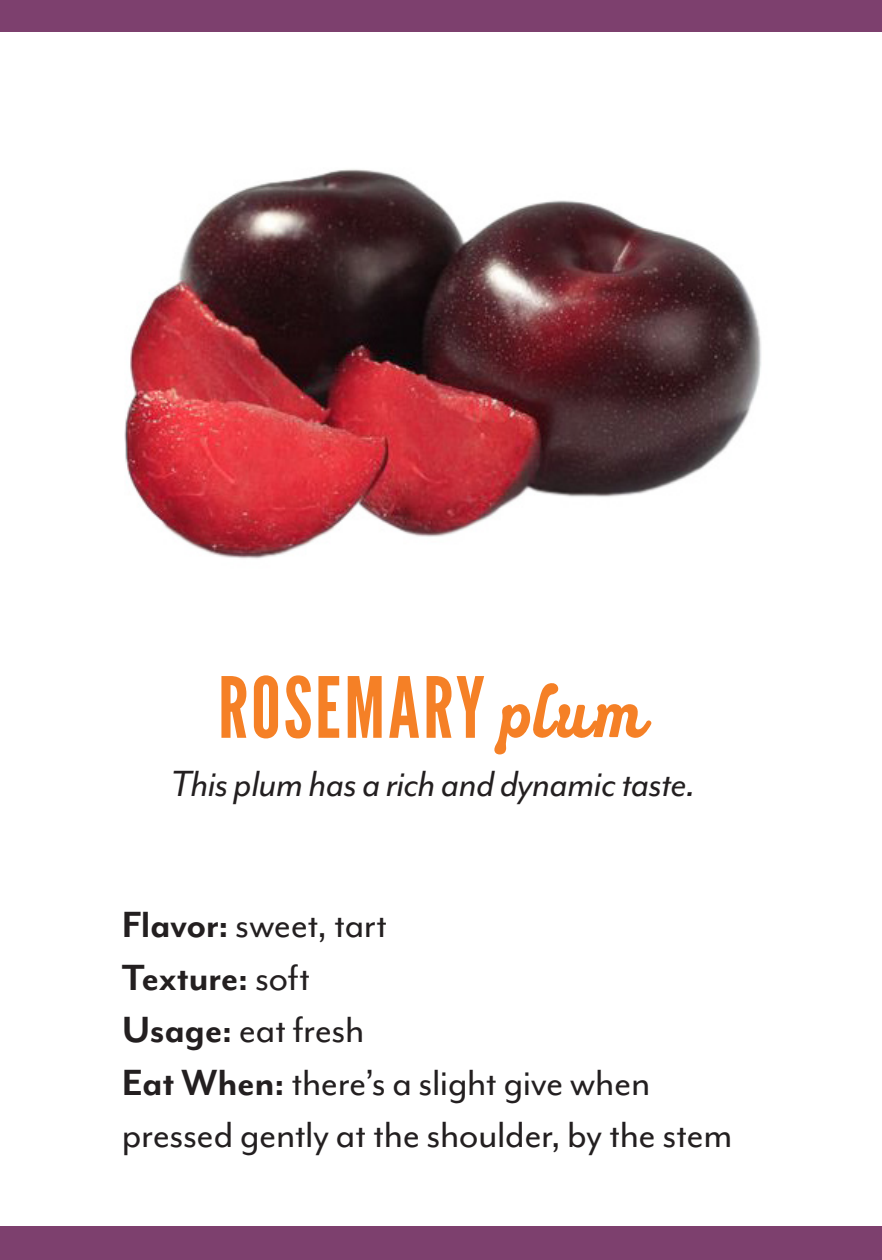
<style>
.page{position:relative;width:882px;height:1260px;background:#fff}
.page>*{position:absolute;margin:0;border:0;box-sizing:border-box;transform-origin:0 0}
.Citrus_Name{font:84px "League Gothic";letter-spacing:.035em;color:#f58026}
.Paragraph{font:42px/52.5px "Mr Eaves Mod OT";letter-spacing:-.015em;color:#231f20}
.Paragraph-2{font:italic 42px "Mr Eaves Mod OT";letter-spacing:-.01em;color:#231f20}
.Paragraph-3{font:700 42px "Mr Eaves Mod OT";letter-spacing:-.015em;color:#231f20}
.s1{font-family:"BN Rendall Script Cursive";font-size:70px}
.s2{font-weight:700}
.s3{font-weight:400}
</style>
<div class="page">
<div style="left:0;top:1227px;width:882px;height:33px;background:#7d406e"></div>
<div style="left:0;top:0;width:882px;height:32px;background:#7d406e"></div>
<img style="left:124px;top:169px;width:637px;height:390px">
<p class="Citrus_Name" style="left:218px;top:650px;width:432px">ROSEMARY <span class="s1">plum</span></p>
<p class="Paragraph-2" style="left:171px;top:760px;width:526px">This plum has a rich and dynamic taste.</p>
<p class="Paragraph" style="left:122px;top:898px;width:267px"><span class="s2">Flavor:</span> sweet, tart</p>
<p class="Paragraph-3" style="left:122px;top:953px;width:190px">Texture: <span class="s3">soft</span></p>
<p class="Paragraph" style="left:122px;top:1003px;width:244px"><span class="s2">Usage:</span> eat fresh</p>
<p class="Paragraph" style="left:122px;top:1056px;width:612px"><span class="s2">Eat When:</span> there’s a slight give when pressed gently at the shoulder, by the stem</p>
</div>
